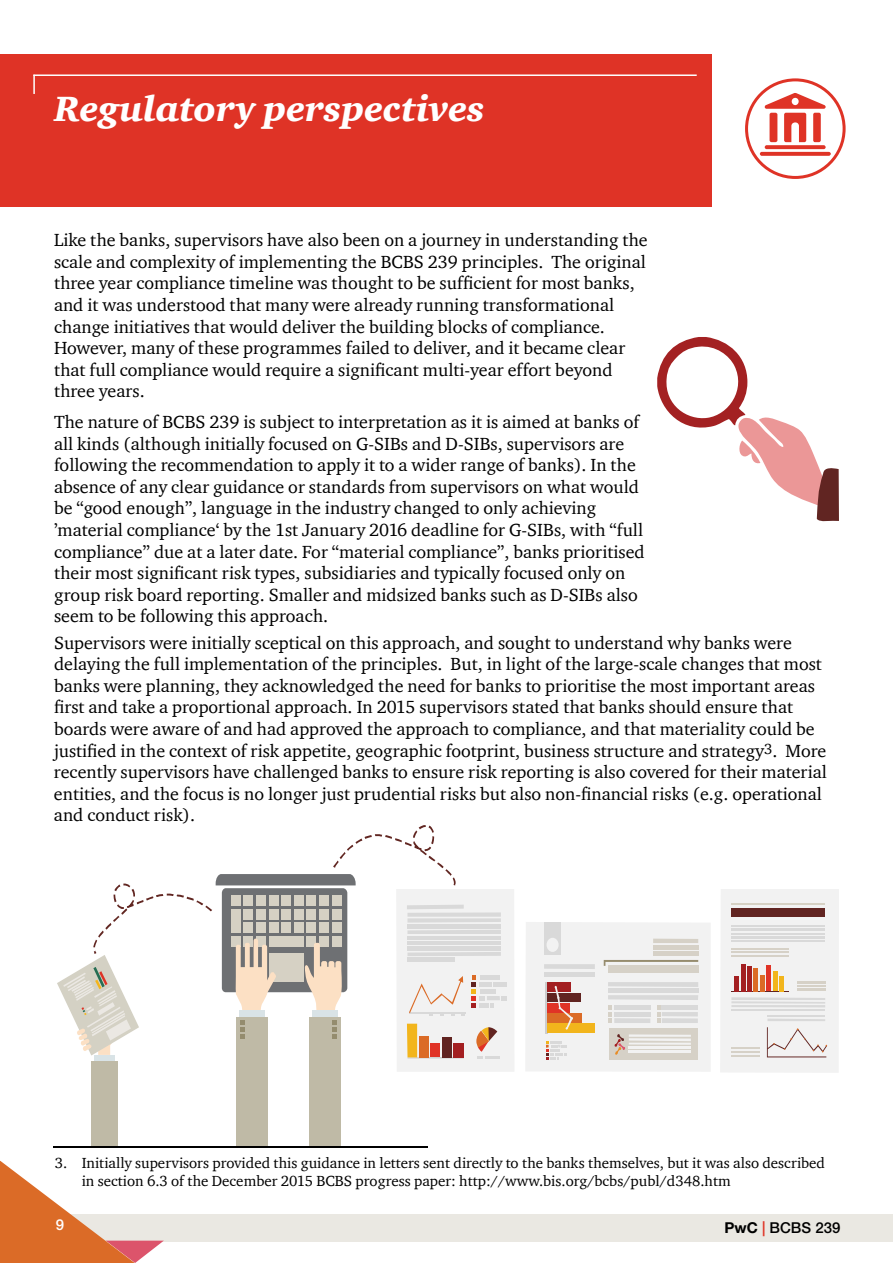
<style>
.page{position:relative;width:893px;height:1263px;background:#fff}
.page>*{position:absolute;margin:0;border:0;box-sizing:border-box;transform-origin:0 0}
.t1{font:italic 900 36px "ITC Charter Com";color:#fff}
.t2{font:18px/21.6px "ITC Charter Com";color:#000}
.t3{font:15px/18px "ITC Charter Com";color:#000}
.t4{font:500 15px "Helvetica Neue";color:#000}
.t5{font:500 15px "Helvetica Neue";color:#fff}
.s1{font-weight:700}
.s2{color:#df3326}
</style>
<div class="page">
<div style="left:50px;top:1214px;width:843px;height:28px;background:#eae8e2"></div>
<svg style="left:0;top:1161px;width:164px;height:102px"></svg>
<div style="left:309px;top:1017px;width:32px;height:128px;background:#bfbaa6"></div>
<div style="left:236px;top:1017px;width:32px;height:128px;background:#bfbaa6"></div>
<div style="left:91px;top:1061px;width:27px;height:86px;background:#bfbaa6"></div>
<svg style="left:526px;top:922px;width:184px;height:150px"></svg>
<hr style="left:629px;top:1043px;width:62px;height:2px;background:#f2f2f2">
<hr style="left:629px;top:1046px;width:62px;height:3px;background:#f2f2f2">
<hr style="left:629px;top:1050px;width:62px;height:2px;background:#f2f2f2">
<svg style="left:720px;top:889px;width:119px;height:184px"></svg>
<div style="left:734px;top:976px;width:5px;height:15px;background:#a31f21"></div>
<hr style="left:741px;top:964px;width:4px;height:27px;background:#a31f21">
<div style="left:747px;top:966px;width:5px;height:25px;background:#a31f21"></div>
<div style="left:753px;top:968px;width:5px;height:23px;background:#db6b26"></div>
<hr style="left:760px;top:975px;width:4px;height:16px;background:#db6b26">
<div style="left:766px;top:965px;width:5px;height:26px;background:#e03326"></div>
<hr style="left:773px;top:972px;width:4px;height:19px;background:#f2b51c">
<div style="left:779px;top:976px;width:5px;height:15px;background:#f2b51c"></div>
<svg style="left:57px;top:825px;width:457px;height:247px"></svg>
<svg style="left:657px;top:337px;width:182px;height:185px"></svg>
<hr style="left:53px;top:1146px;width:375px;height:1px;background:#000">
<div style="left:0;top:54px;width:711px;height:153px;background:#df3326"></div>
<hr style="left:33px;top:74px;width:664px;height:2px;background:#fff">
<svg style="left:33px;top:75px;width:2px;height:19px"></svg>
<div style="left:745px;top:78px;width:101px;height:101px;border:3px solid #df3326;border-radius:50%"></div>
<svg style="left:760px;top:93px;width:71px;height:63px"></svg>
<h1 class="t1" style="left:54px;top:86px;width:432px">Regulatory perspectives</h1>
<p class="t2" style="left:54px;top:229px;width:595px">Like the banks, supervisors have also been on a journey in understanding the scale and complexity of implementing the BCBS 239 principles. The original three year compliance timeline was thought to be sufficient for most banks, and it was understood that many were already running transformational change initiatives that would deliver the building blocks of compliance.<br>However, many of these programmes failed to deliver, and it became clear that full compliance would require a significant multi-year effort beyond three years.</p>
<p class="t2" style="left:54px;top:411px;width:592px">The nature of BCBS 239 is subject to interpretation as it is aimed at banks of all kinds (although initially focused on G-SIBs and D-SIBs, supervisors are following the recommendation to apply it to a wider range of banks). In the absence of any clear guidance or standards from supervisors on what would be “good enough”, language in the industry changed to only achieving ’material compliance‘ by the 1st January 2016 deadline for G-SIBs, with “full compliance” due at a later date. For “material compliance”, banks prioritised their most significant risk types, subsidiaries and typically focused only on group risk board reporting. Smaller and midsized banks such as D-SIBs also seem to be following this approach.</p>
<p class="t2" style="left:54px;top:631px;width:774px">Supervisors were initially sceptical on this approach, and sought to understand why banks were delaying the full implementation of the principles. But, in light of the large-scale changes that most banks were planning, they acknowledged the need for banks to prioritise the most important areas first and take a proportional approach. In 2015 supervisors stated that banks should ensure that boards were aware of and had approved the approach to compliance, and that materiality could be justified in the context of risk appetite, geographic footprint, business structure and strategy<sup>3</sup>. More recently supervisors have challenged banks to ensure risk reporting is also covered for their material entities, and the focus is no longer just prudential risks but also non-financial risks (e.g. operational and conduct risk).</p>
<p class="t3" style="left:82px;top:1154px;width:745px;text-indent:-27px">3. Initially supervisors provided this guidance in letters sent directly to the banks themselves, but it was also described in section 6.3 of the December 2015 BCBS progress paper: http://www.bis.org/bcbs/publ/d348.htm</p>
<p class="t5" style="left:56px;top:1216px;width:10px">9</p>
<p class="t4" style="left:724px;top:1219px;width:117px"><span class="s1">PwC</span> <span class="s2">|</span> BCBS 239</p>
</div>
